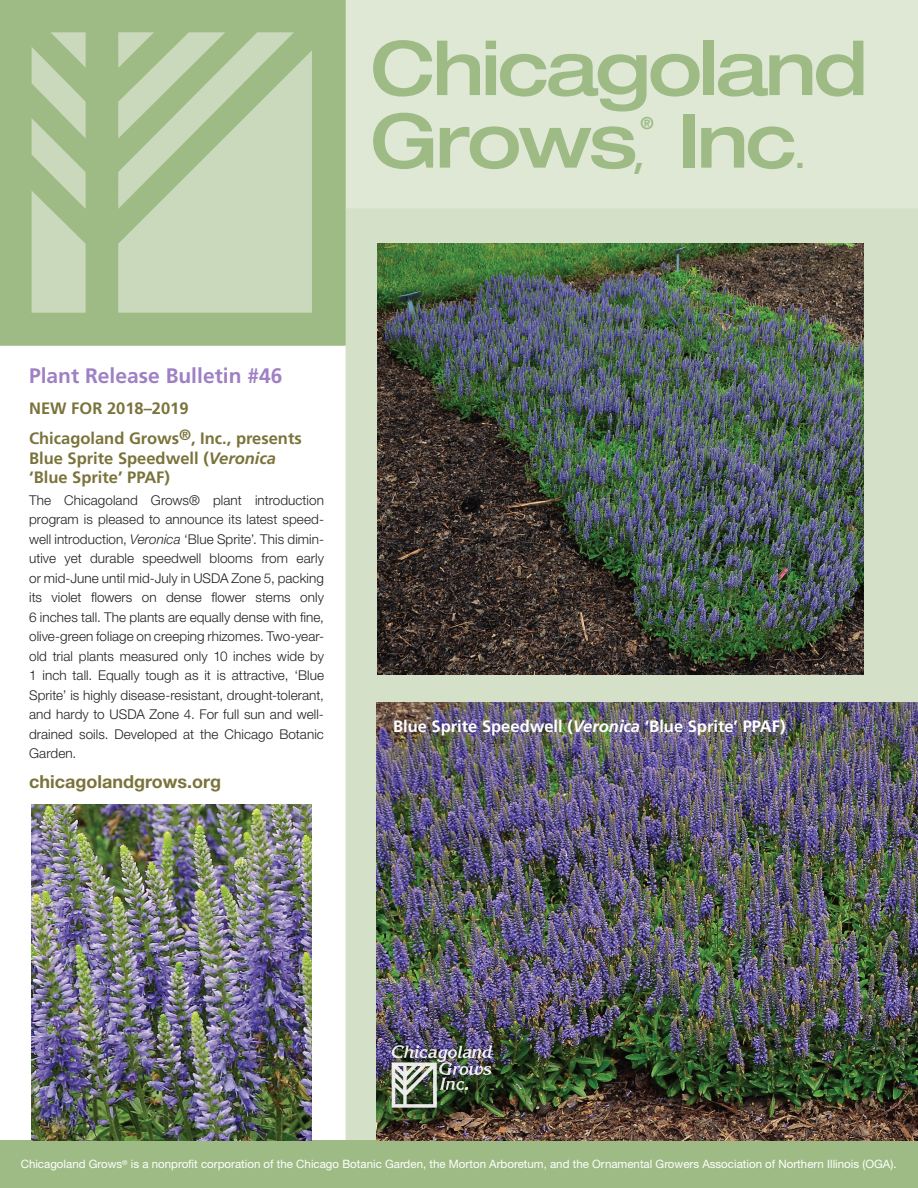
<style>
.page{position:relative;width:918px;height:1188px;background:#fff}
.page>*{position:absolute;margin:0;border:0;box-sizing:border-box;transform-origin:0 0}
.t1{font:500 expanded 74.85px/72.6px "Helvetica Neue LT Std";letter-spacing:-.04em;color:#9ebb85}
.Subhead{font:700 21px "Frutiger LT Std";color:#9f80c4}
.t2{font:700 18px "Helvetica Neue LT Std";color:#7a733b}
.t3{font:700 expanded 16.65px "Helvetica Neue LT Std";color:#9ebb85}
.Subhead-2{font:700 16.5px/19.5px "Frutiger LT Std";color:#7a733b}
.Subhead-3{font:700 16.5px "Frutiger LT Std";color:#fff}
.Body{font:300 13.5px/19.5px "Helvetica Neue LT Std";letter-spacing:.005em;color:#231f20;text-align:justify}
.t4{font:11.55px "Helvetica Neue LT Std";color:#fff}
.t5{font:4.65px "Helvetica";color:#fff}
.s1{font-family:"Frutiger LT Std";font-weight:400;font-stretch:normal;font-size:45px}
.s2{font-style:italic}
</style>
<div class="page">
<div style="left:346px;top:209px;width:572px;height:932px;background:#d4e0c8"></div>
<div style="left:346px;top:0;width:572px;height:209px;background:#dee8d5"></div>
<svg style="left:0;top:0;width:346px;height:346px;background:#b1c79c"></svg>
<div style="left:0;top:1140px;width:918px;height:48px;background:#9ebb85"></div>
<img style="left:32px;top:805px;width:280px;height:335px">
<img style="left:378px;top:244px;width:486px;height:431px">
<img style="left:376px;top:702px;width:542px;height:438px">
<img style="left:392px;top:1045px;width:100px;height:63px">
<p class="t1" style="left:371px;top:30px;width:498px">Chicagoland<br>Grows<span class="s1">,</span> Inc<span class="s1">.</span></p>
<p class="t3" style="left:641px;top:112px;width:15px">®</p>
<p class="Subhead" style="left:29px;top:364px;width:255px">Plant Release Bulletin #46</p>
<p class="Subhead-2" style="left:29px;top:398px;width:161px">NEW FOR 2018–2019</p>
<p class="Subhead-2" style="left:29px;top:429px;width:274px">Chicagoland Grows<sup>®</sup>, Inc., presents<br>Blue Sprite Speedwell (<span class="s2">Veronica </span>‘Blue Sprite’ PPAF)</p>
<p class="Body" style="left:29px;top:490px;width:296px">The Chicagoland Grows® plant introduction program is pleased to announce its latest speed&shy;well introduction, <span class="s2">Veronica</span> ‘Blue Sprite’. This dimin&shy;utive yet durable speedwell blooms from early or mid-June until mid-July in USDA Zone 5, packing its violet flowers on dense flower stems only 6 inches tall. The plants are equally dense with fine, olive-green foliage on creeping rhizomes. Two-year&shy;old trial plants measured only 10 inches wide by 1 inch tall. Equally tough as it is attractive, ‘Blue Sprite’ is highly disease-resistant, drought-tolerant, and hardy to USDA Zone 4. For full sun and well&shy;drained soils. Developed at the Chicago Botanic Garden.</p>
<p class="t2" style="left:29px;top:771px;width:193px">chicagolandgrows.org</p>
<p class="Subhead-3" style="left:393px;top:717px;width:394px">Blue Sprite Speedwell (<span class="s2">Veronica</span> ‘Blue Sprite’ PPAF)</p>
<p class="t5" style="left:492px;top:1061px;width:5px">®</p>
<p class="t4" style="left:21px;top:1157px;width:877px">Chicagoland Grows<sup>®</sup> is a nonprofit corporation of the Chicago Botanic Garden, the Morton Arboretum, and the Ornamental Growers Association of Northern Illinois (OGA).</p>
</div>
